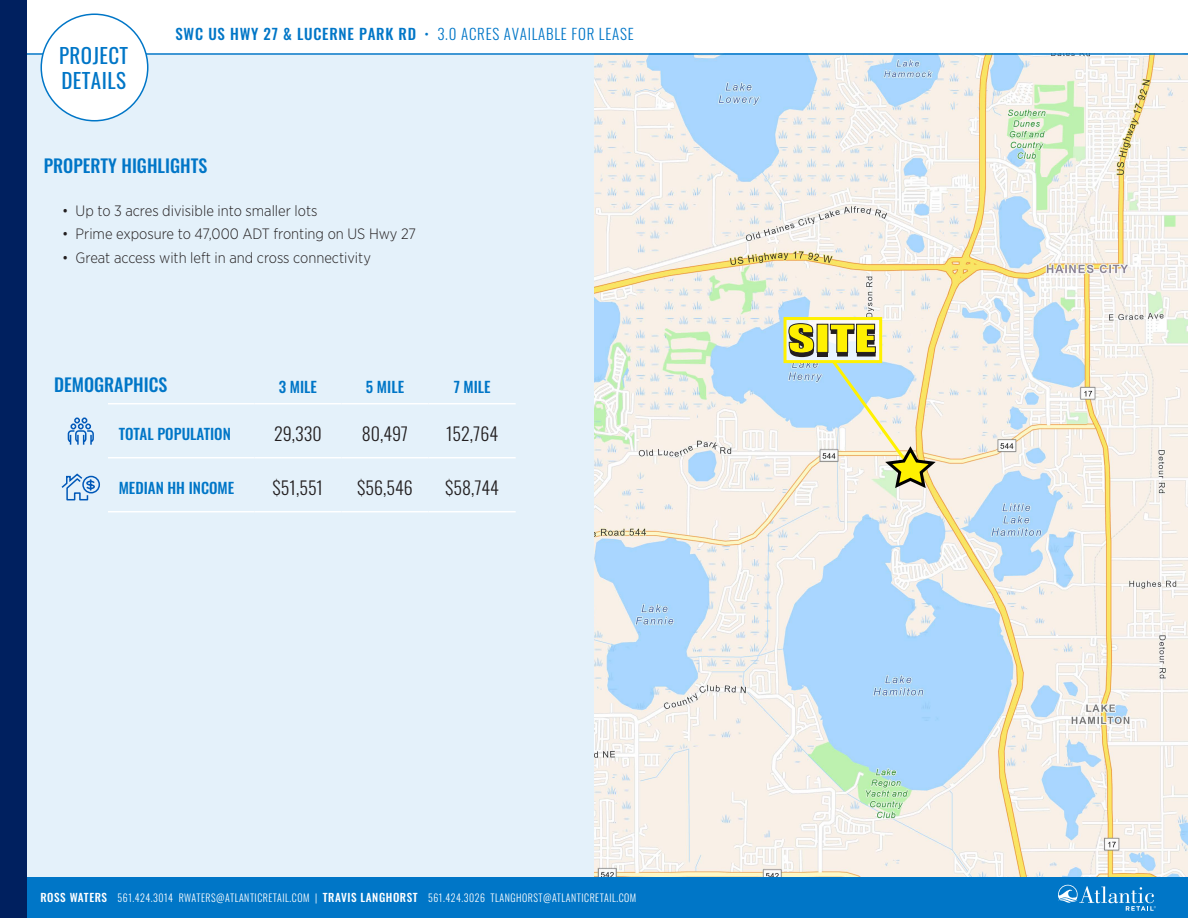
<style>
.page{position:relative;width:1188px;height:918px;background:#fff}
.page>*{position:absolute;margin:0;border:0;box-sizing:border-box;transform-origin:0 0}
.t1{font:21px "Oswald";letter-spacing:.02em;color:#0076c7}
.t2{font:300 18px "Oswald";color:#231f20}
.t3{font:500 18px "Oswald";color:#0076c7}
.t4{font:300 15px "Gotham Narrow";color:#231f20}
.t5{font:300 15px "Oswald";letter-spacing:.05em;color:#0076c7}
.t6{font:500 15px "Oswald";color:#0076c7}
.t7{font:300 10.5px "Oswald";letter-spacing:.05em;color:#fff;scale:.95 1}
.s1{font-weight:500}
.s2{font-weight:500;font-size:11.25px}
</style>
<div class="page">
<img style="left:594px;top:55px;width:594px;height:823px">
<div style="left:27px;top:55px;width:567px;height:823px;background:#e4f1fa"></div>
<hr style="left:0;top:53px;width:1188px;height:2px;background:#0076c7">
<div style="left:41px;top:14px;width:107px;height:107px;background:#fff;border-radius:50%"></div>
<div style="left:40px;top:14px;width:108px;height:108px;border:2px solid #0076c7;border-radius:50%"></div>
<hr style="left:108px;top:403px;width:146px;height:1px;background:#fff">
<hr style="left:254px;top:403px;width:87px;height:1px;background:#fff">
<hr style="left:341px;top:403px;width:88px;height:1px;background:#fff">
<hr style="left:429px;top:403px;width:87px;height:1px;background:#fff">
<hr style="left:108px;top:457px;width:146px;height:1px;background:#fff">
<hr style="left:254px;top:457px;width:87px;height:1px;background:#fff">
<hr style="left:341px;top:457px;width:88px;height:1px;background:#fff">
<hr style="left:429px;top:457px;width:87px;height:1px;background:#fff">
<hr style="left:108px;top:511px;width:146px;height:1px;background:#fff">
<hr style="left:254px;top:511px;width:87px;height:1px;background:#fff">
<hr style="left:341px;top:511px;width:88px;height:1px;background:#fff">
<hr style="left:429px;top:511px;width:87px;height:1px;background:#fff">
<svg style="left:61px;top:473px;width:35px;height:28px"></svg>
<div style="left:82px;top:476px;width:18px;height:17px;border:2px solid #0058b8;border-radius:50%"></div>
<svg style="left:67px;top:417px;width:27px;height:28px"></svg>
<svg style="left:788px;top:321px;width:90px;height:38px"></svg>
<svg style="left:817px;top:328px;width:11px;height:29px"></svg>
<svg style="left:789px;top:323px;width:25px;height:34px"></svg>
<div style="left:817px;top:324px;width:11px;height:28px;background:#fff101"></div>
<svg style="left:829px;top:324px;width:110px;height:167px;background:#dcdec5"></svg>
<div style="left:784px;top:317px;width:98px;height:46px;border:3px solid #fff101"></div>
<div style="left:0;top:878px;width:1188px;height:40px;background:#0076c7"></div>
<svg style="left:1058px;top:885px;width:98px;height:26px"></svg>
<div style="left:0;top:0;width:27px;height:918px;background:#00205f"></div>
<p class="t1" style="left:59px;top:37px;width:71px">PROJECT</p>
<p class="t1" style="left:61px;top:62px;width:66px">DETAILS</p>
<p class="t5" style="left:176px;top:20px;width:460px"><span class="s1">SWC US HWY 27 &amp; LUCERNE PARK RD</span> • 3.0 ACRES AVAILABLE FOR LEASE</p>
<p class="t3" style="left:44px;top:156px;width:165px">PROPERTY HIGHLIGHTS</p>
<p class="t4" style="left:62px;top:202px;width:257px">• Up to 3 acres divisible into smaller lots</p>
<p class="t4" style="left:62px;top:225px;width:356px">• Prime exposure to 47,000 ADT fronting on US Hwy 27</p>
<p class="t4" style="left:62px;top:248px;width:310px">• Great access with left in and cross connectivity</p>
<p class="t3" style="left:54px;top:375px;width:115px">DEMOGRAPHICS</p>
<p class="t6" style="left:279px;top:379px;width:40px">3 MILE</p>
<p class="t6" style="left:366px;top:379px;width:40px">5 MILE</p>
<p class="t6" style="left:454px;top:379px;width:38px">7 MILE</p>
<p class="t6" style="left:119px;top:426px;width:114px">TOTAL POPULATION</p>
<p class="t2" style="left:274px;top:418px;width:49px">29,330</p>
<p class="t2" style="left:362px;top:418px;width:48px">80,497</p>
<p class="t2" style="left:446px;top:418px;width:54px">152,764</p>
<p class="t6" style="left:119px;top:480px;width:117px">MEDIAN HH INCOME</p>
<p class="t2" style="left:273px;top:472px;width:52px">$51,551</p>
<p class="t2" style="left:357px;top:472px;width:57px">$56,546</p>
<p class="t2" style="left:445px;top:472px;width:55px">$58,744</p>
<p class="t7" style="left:40px;top:888px;width:629px"><span class="s2">ROSS WATERS</span> 561.424.3014 RWATERS@ATLANTICRETAIL.COM | <span class="s2">TRAVIS LANGHORST</span> 561.424.3026 TLANGHORST@ATLANTICRETAIL.COM</p>
</div>
